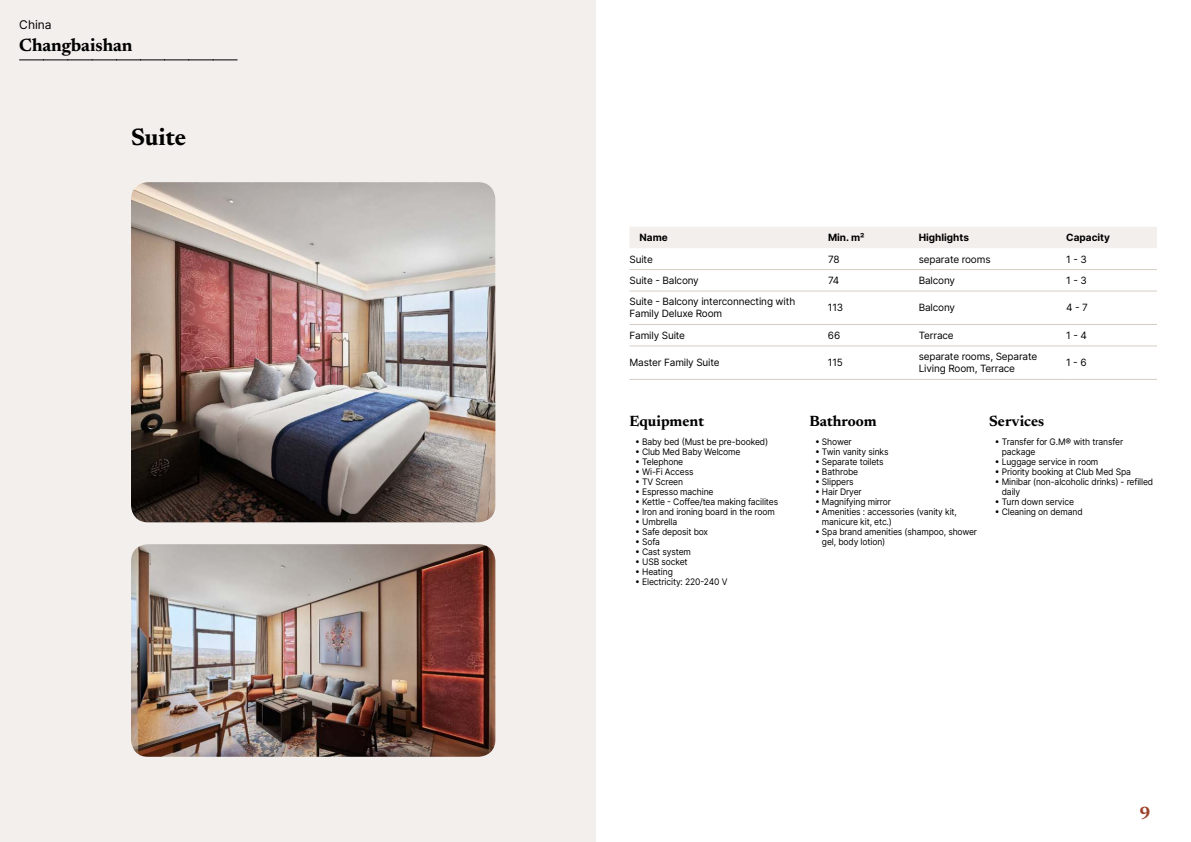
<style>
.page{position:relative;width:1191px;height:842px;background:#fff}
.page>*{position:absolute;margin:0;border:0;box-sizing:border-box;transform-origin:0 0}
.t1{font:700 24px "Newsreader 24 pt";color:#000}
.t2{font:700 18px "Newsreader 24 pt";color:#000}
.t3{font:700 18px "Newsreader 24 pt";color:#9d432c}
.t4{font:700 15px "Newsreader 24 pt";color:#000}
.t5{font:12px "Inter";color:#000}
.t6{font:10px/12px "Inter";letter-spacing:-.015em;color:#000}
.t7{font:700 10px "Inter";color:#000}
.t8{font:9px/10px "Inter";letter-spacing:-.015em;color:#000;scale:.95 1}
</style>
<div class="page">
<div style="left:0;top:0;width:595px;height:842px;background:#f3efec"></div>
<img style="left:131px;top:182px;width:364px;height:340px">
<img style="left:131px;top:544px;width:364px;height:213px">
<svg style="left:20px;top:60px;width:217px;height:1px"></svg>
<div style="left:630px;top:227px;width:527px;height:21px;background:#f3efec"></div>
<hr style="left:629px;top:269px;width:199px;height:1px;background:#d6cdc1">
<hr style="left:828px;top:269px;width:90px;height:1px;background:#d6cdc1">
<hr style="left:918px;top:269px;width:148px;height:1px;background:#d6cdc1">
<hr style="left:1066px;top:269px;width:91px;height:1px;background:#d6cdc1">
<hr style="left:629px;top:291px;width:199px;height:1px;background:#d6cdc1">
<hr style="left:828px;top:291px;width:90px;height:1px;background:#d6cdc1">
<hr style="left:918px;top:291px;width:148px;height:1px;background:#d6cdc1">
<hr style="left:1066px;top:291px;width:91px;height:1px;background:#d6cdc1">
<hr style="left:629px;top:324px;width:199px;height:1px;background:#d6cdc1">
<hr style="left:828px;top:324px;width:90px;height:1px;background:#d6cdc1">
<hr style="left:918px;top:324px;width:148px;height:1px;background:#d6cdc1">
<hr style="left:1066px;top:324px;width:91px;height:1px;background:#d6cdc1">
<hr style="left:629px;top:345px;width:199px;height:1px;background:#d6cdc1">
<hr style="left:828px;top:345px;width:90px;height:1px;background:#d6cdc1">
<hr style="left:918px;top:345px;width:148px;height:1px;background:#d6cdc1">
<hr style="left:1066px;top:345px;width:91px;height:1px;background:#d6cdc1">
<hr style="left:629px;top:379px;width:199px;height:1px;background:#d6cdc1">
<hr style="left:828px;top:379px;width:90px;height:1px;background:#d6cdc1">
<hr style="left:918px;top:379px;width:148px;height:1px;background:#d6cdc1">
<hr style="left:1066px;top:379px;width:91px;height:1px;background:#d6cdc1">
<h3 class="t5" style="left:19px;top:17px;width:34px">China</h3>
<h2 class="t2" style="left:19px;top:37px;width:115px">Changbaishan</h2>
<h1 class="t1" style="left:131px;top:127px;width:57px">Suite</h1>
<p class="t7" style="left:639px;top:231px;width:30px">Name</p>
<p class="t7" style="left:828px;top:231px;width:38px">Min. m²</p>
<p class="t7" style="left:918px;top:231px;width:52px">Highlights</p>
<p class="t7" style="left:1066px;top:231px;width:45px">Capacity</p>
<p class="t6" style="left:629px;top:253px;width:25px">Suite</p>
<p class="t6" style="left:828px;top:253px;width:13px">78</p>
<p class="t6" style="left:918px;top:253px;width:73px">separate rooms</p>
<p class="t6" style="left:1066px;top:253px;width:22px">1 - 3</p>
<p class="t6" style="left:629px;top:274px;width:71px">Suite - Balcony</p>
<p class="t6" style="left:828px;top:274px;width:13px">74</p>
<p class="t6" style="left:918px;top:274px;width:38px">Balcony</p>
<p class="t6" style="left:1066px;top:274px;width:22px">1 - 3</p>
<p class="t6" style="left:629px;top:296px;width:167px">Suite - Balcony interconnecting with<br>Family Deluxe Room</p>
<p class="t6" style="left:828px;top:302px;width:17px">113</p>
<p class="t6" style="left:918px;top:302px;width:38px">Balcony</p>
<p class="t6" style="left:1066px;top:302px;width:23px">4 - 7</p>
<p class="t6" style="left:629px;top:329px;width:57px">Family Suite</p>
<p class="t6" style="left:828px;top:329px;width:14px">66</p>
<p class="t6" style="left:918px;top:329px;width:37px">Terrace</p>
<p class="t6" style="left:1066px;top:329px;width:22px">1 - 4</p>
<p class="t6" style="left:629px;top:356px;width:92px">Master Family Suite</p>
<p class="t6" style="left:828px;top:356px;width:17px">115</p>
<p class="t6" style="left:918px;top:350px;width:120px">separate rooms, Separate<br>Living Room, Terrace</p>
<p class="t6" style="left:1066px;top:356px;width:22px">1 - 6</p>
<h3 class="t4" style="left:629px;top:415px;width:76px">Equipment</h3>
<p class="t8" style="left:635px;top:436px;width:141px">• Baby bed (Must be pre-booked)</p>
<p class="t8" style="left:635px;top:446px;width:112px">• Club Med Baby Welcome</p>
<p class="t8" style="left:635px;top:456px;width:52px">• Telephone</p>
<p class="t8" style="left:635px;top:466px;width:63px">• Wi-Fi Access</p>
<p class="t8" style="left:635px;top:476px;width:52px">• TV Screen</p>
<p class="t8" style="left:635px;top:486px;width:84px">• Espresso machine</p>
<p class="t8" style="left:635px;top:496px;width:152px">• Kettle - Coffee/tea making facilites</p>
<p class="t8" style="left:635px;top:506px;width:148px">• Iron and ironing board in the room</p>
<p class="t8" style="left:635px;top:516px;width:46px">• Umbrella</p>
<p class="t8" style="left:635px;top:526px;width:78px">• Safe deposit box</p>
<p class="t8" style="left:635px;top:536px;width:28px">• Sofa</p>
<p class="t8" style="left:635px;top:546px;width:60px">• Cast system</p>
<p class="t8" style="left:635px;top:556px;width:57px">• USB socket</p>
<p class="t8" style="left:635px;top:566px;width:41px">• Heating</p>
<p class="t8" style="left:635px;top:576px;width:99px">• Electricity: 220-240 V</p>
<h3 class="t4" style="left:809px;top:415px;width:69px">Bathroom</h3>
<p class="t8" style="left:815px;top:436px;width:40px">• Shower</p>
<p class="t8" style="left:815px;top:446px;width:79px">• Twin vanity sinks</p>
<p class="t8" style="left:815px;top:456px;width:74px">• Separate toilets</p>
<p class="t8" style="left:815px;top:466px;width:47px">• Bathrobe</p>
<p class="t8" style="left:815px;top:476px;width:42px">• Slippers</p>
<p class="t8" style="left:815px;top:486px;width:51px">• Hair Dryer</p>
<p class="t8" style="left:815px;top:496px;width:82px">• Magnifying mirror</p>
<p class="t8" style="left:822px;top:506px;width:144px;text-indent:-7px">• Amenities : accessories (vanity kit, manicure kit, etc.)</p>
<p class="t8" style="left:822px;top:526px;width:165px;text-indent:-7px">• Spa brand amenities (shampoo, shower gel, body lotion)</p>
<h3 class="t4" style="left:989px;top:415px;width:57px">Services</h3>
<p class="t8" style="left:1001px;top:436px;width:129px;text-indent:-7px">• Transfer for G.M® with transfer package</p>
<p class="t8" style="left:994px;top:456px;width:110px">• Luggage service in room</p>
<p class="t8" style="left:994px;top:466px;width:145px">• Priority booking at Club Med Spa</p>
<p class="t8" style="left:1001px;top:476px;width:161px;text-indent:-7px">• Minibar (non-alcoholic drinks) - refilled daily</p>
<p class="t8" style="left:994px;top:496px;width:85px">• Turn down service</p>
<p class="t8" style="left:994px;top:506px;width:94px">• Cleaning on demand</p>
<h2 class="t3" style="left:1139px;top:806px;width:13px">9</h2>
</div>
